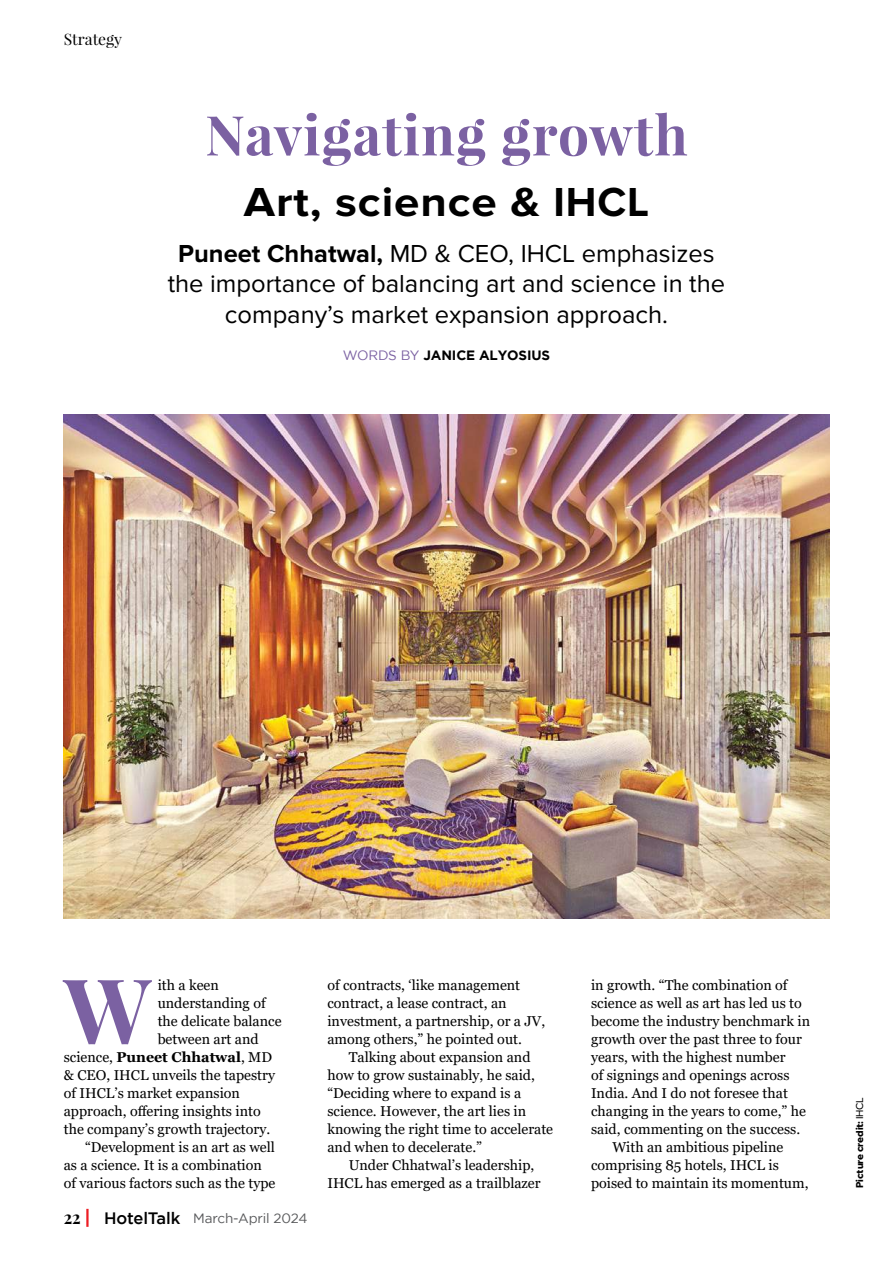
<style>
.page{position:relative;width:893px;height:1263px;background:#fff}
.page>*{position:absolute;margin:0;border:0;box-sizing:border-box;transform-origin:0 0}
.t1{font:700 90.45px "Playfair Display";color:#7b61a2}
.t2{font:700 55.05px "Playfair Display";letter-spacing:.02em;color:#7b61a2}
.t3{font:700 42px "Proxima Nova";letter-spacing:.02em;color:#000;scale:1.09 1}
.t4{font:25.5px/30.8px "Proxima Nova";color:#000;text-align:center}
.t5{font:700 18px "Playfair Display";color:#000;scale:.9 1}
.t6{font:15.75px "Playfair Display";color:#000}
.t7{font:14.25px/18px "Georgia";color:#000}
.t8{font:700 14.25px "Georgia";color:#000}
.t9{font:13.5px "Gotham";letter-spacing:-.01em;color:#58595b}
.t10{font:700 13.5px "Gotham";letter-spacing:-.01em;color:#000}
.t11{font:800 9.75px "Wix Madefor Display";letter-spacing:-.01em;color:#000}
.s1{font-weight:700}
.s2{font-weight:400;color:#7b61a2}
.s3{font-weight:400}
.s4{font-weight:500;font-size:16.5px;color:#000}
.s5{font-weight:500}
</style>
<div class="page">
<img style="left:64px;top:414px;width:765px;height:504px">
<hr style="left:86px;top:1209px;width:3px;height:18px;background:#ed1d24">
<p class="t6" style="left:64px;top:29px;width:60px">Strategy</p>
<h2 class="t2" style="left:205px;top:100px;width:484px">Navigating growth</h2>
<h3 class="t3" style="left:244px;top:178px;width:373px">Art, science &amp; IHCL</h3>
<h3 class="t4" style="left:168px;top:238px;width:559px"><span class="s1">Puneet Chhatwal,</span> MD &amp; CEO, IHCL emphasizes the importance of balancing art and science in the company’s market expansion approach.</h3>
<p class="t10" style="left:343px;top:347px;width:209px"><span class="s2">Words by</span> JANICE ALYOSIUS</p>
<h1 class="t1" style="left:64px;top:953px;width:89px">W</h1>
<p class="t7" style="left:158px;top:976px;width:63px">ith a keen</p>
<p class="t7" style="left:158px;top:994px;width:109px">understanding of</p>
<p class="t7" style="left:158px;top:1012px;width:125px">the delicate balance</p>
<p class="t7" style="left:158px;top:1030px;width:103px">between art and</p>
<p class="t8" style="left:64px;top:1048px;width:210px"><span class="s3">science,</span> Puneet Chhatwal<span class="s3">, MD</span></p>
<p class="t7" style="left:64px;top:1066px;width:213px">&amp; CEO, IHCL unveils the tapestry</p>
<p class="t7" style="left:64px;top:1084px;width:178px">of IHCL’s market expansion</p>
<p class="t7" style="left:64px;top:1102px;width:198px">approach, offering insights into</p>
<p class="t7" style="left:64px;top:1120px;width:208px">the company’s growth trajectory.</p>
<p class="t7" style="left:85px;top:1138px;width:191px">“Development is an art as well</p>
<p class="t7" style="left:64px;top:1156px;width:200px">as a science. It is a combination</p>
<p class="t7" style="left:64px;top:1174px;width:213px">of various factors such as the type</p>
<p class="t5" style="left:64px;top:1206px;width:20px">22</p>
<p class="t9" style="left:104px;top:1210px;width:205px"><span class="s4">HotelTalk</span> March-April 2024</p>
<p class="t7" style="left:327px;top:976px;width:219px">of contracts, ‘like management contract, a lease contract, an investment, a partnership, or a JV, among others,” he pointed out.</p>
<p class="t7" style="left:327px;top:1048px;width:227px;text-indent:21px">Talking about expansion and how to grow sustainably, he said, “Deciding where to expand is a science. However, the art lies in knowing the right time to accelerate and when to decelerate.”</p>
<p class="t7" style="left:327px;top:1156px;width:215px;text-indent:21px">Under Chhatwal’s leadership,<br>IHCL has emerged as a trailblazer</p>
<p class="t7" style="left:591px;top:976px;width:198px">in growth. “The combination of</p>
<p class="t7" style="left:591px;top:994px;width:212px">science as well as art has led us to</p>
<p class="t7" style="left:591px;top:1012px;width:221px">become the industry benchmark in</p>
<p class="t7" style="left:591px;top:1030px;width:212px">growth over the past three to four</p>
<p class="t7" style="left:591px;top:1048px;width:196px">years, with the highest number</p>
<p class="t7" style="left:591px;top:1066px;width:200px">of signings and openings across</p>
<p class="t7" style="left:591px;top:1084px;width:198px">India. And I do not foresee that</p>
<p class="t7" style="left:591px;top:1102px;width:216px">changing in the years to come,” he</p>
<p class="t7" style="left:591px;top:1120px;width:211px">said, commenting on the success.</p>
<p class="t7" style="left:612px;top:1138px;width:173px">With an ambitious pipeline</p>
<p class="t7" style="left:591px;top:1156px;width:189px">comprising 85 hotels, IHCL is</p>
<p class="t7" style="left:591px;top:1174px;width:219px">poised to maintain its momentum,</p>
<p class="t11" style="left:852px;top:1188px;width:93px;rotate:-90deg">Picture credit: <span class="s5">IHCL</span></p>
</div>
